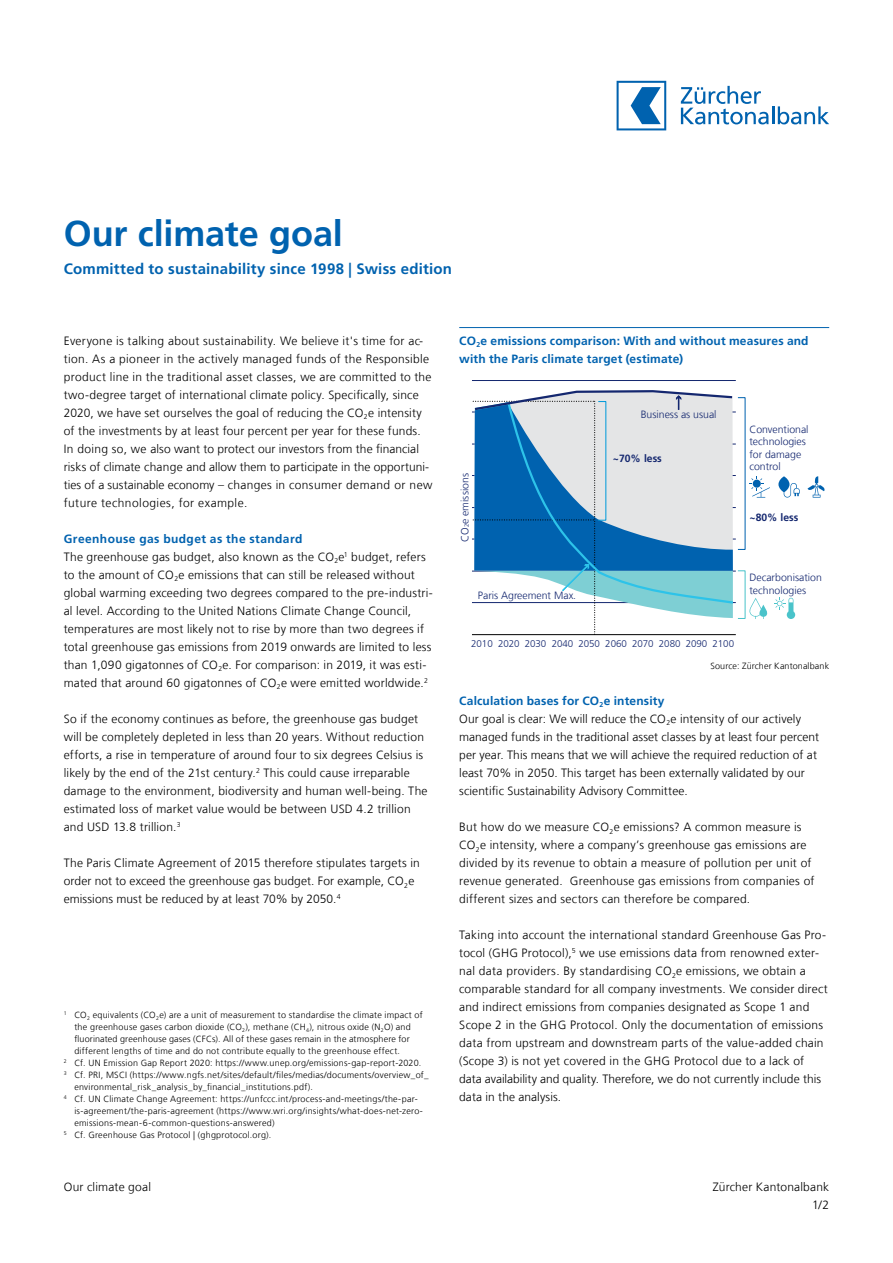
<style>
.page{position:relative;width:893px;height:1263px;background:#fff}
.page>*{position:absolute;margin:0;border:0;box-sizing:border-box;transform-origin:0 0}
.t1{font:700 36px "Frutiger For ZKB";letter-spacing:-.005em;color:#0062af}
.t2{font:700 15px "Frutiger For ZKB";letter-spacing:.015em;color:#0062af}
.t3{font:300 12px/18px "Frutiger For ZKB";letter-spacing:.015em;color:#000}
.t4{font:700 12px/18px "Frutiger For ZKB";letter-spacing:.01em;color:#0062af}
.t5{font:300 10.5px/12.6px "Frutiger For ZKB";color:#14276f}
.t6{font:700 10.5px "Frutiger For ZKB";color:#14276f}
.t7{font:300 9.75px "Frutiger For ZKB";letter-spacing:-.005em;color:#14276f}
.t8{font:300 9px "Frutiger For ZKB";letter-spacing:.025em;color:#000}
.s1{font-weight:700;color:#0062af}
.s2{font-size:6.15px}
</style>
<div class="page">
<svg style="left:617px;top:81px;width:49px;height:49px"></svg>
<svg style="left:681px;top:86px;width:148px;height:38px"></svg>
<hr style="left:459px;top:327px;width:370px;height:1px;background:#0062af">
<hr style="left:472px;top:634px;width:264px;height:1px;background:#000">
<hr style="left:472px;top:602px;width:264px;height:1px;background:#14276f">
<hr style="left:472px;top:571px;width:264px;height:1px;background:#14276f">
<hr style="left:472px;top:539px;width:264px;height:1px;background:#14276f">
<hr style="left:472px;top:507px;width:264px;height:1px;background:#14276f">
<hr style="left:472px;top:475px;width:264px;height:1px;background:#14276f">
<hr style="left:472px;top:444px;width:264px;height:1px;background:#14276f">
<hr style="left:472px;top:412px;width:264px;height:1px;background:#14276f">
<hr style="left:472px;top:380px;width:264px;height:1px;background:#14276f">
<svg style="left:473px;top:390px;width:260px;height:246px"></svg>
<svg style="left:807px;top:476px;width:18px;height:22px"></svg>
<svg style="left:749px;top:598px;width:19px;height:21px"></svg>
<svg style="left:778px;top:476px;width:22px;height:21px"></svg>
<svg style="left:749px;top:476px;width:21px;height:22px"></svg>
<svg style="left:774px;top:598px;width:21px;height:21px"></svg>
<h1 class="t1" style="left:64px;top:213px;width:281px">Our climate goal</h1>
<p class="t2" style="left:64px;top:260px;width:390px">Committed to sustainability since 1998 | Swiss edition</p>
<p class="t3" style="left:64px;top:332px;width:370px">Everyone is talking about sustainability. We believe it's time for ac&shy;tion. As a pioneer in the actively managed funds of the Responsible product line in the traditional asset classes, we are committed to the two-degree target of international climate policy. Specifically, since 2020, we have set ourselves the goal of reducing the CO<sub>2</sub>e intensity of the investments by at least four percent per year for these funds.<br>In doing so, we also want to protect our investors from the financial risks of climate change and allow them to participate in the opportuni&shy;ties of a sustainable economy – changes in consumer demand or new future technologies, for example.</p>
<p class="t3" style="left:64px;top:530px;width:371px"><span class="s1">Greenhouse gas budget as the standard<br></span>The greenhouse gas budget, also known as the CO<sub>2</sub>e<sup>1</sup> budget, refers to the amount of CO<sub>2</sub>e emissions that can still be released without global warming exceeding two degrees compared to the pre-industri&shy;al level. According to the United Nations Climate Change Council, temperatures are most likely not to rise by more than two degrees if total greenhouse gas emissions from 2019 onwards are limited to less than 1,090 gigatonnes of CO<sub>2</sub>e. For comparison: in 2019, it was esti&shy;mated that around 60 gigatonnes of CO<sub>2</sub>e were emitted worldwide.<sup>2</sup></p>
<p class="t3" style="left:64px;top:710px;width:365px">So if the economy continues as before, the greenhouse gas budget will be completely depleted in less than 20 years. Without reduction efforts, a rise in temperature of around four to six degrees Celsius is likely by the end of the 21st century.<sup>2</sup> This could cause irreparable damage to the environment, biodiversity and human well-being. The estimated loss of market value would be between USD 4.2 trillion and USD 13.8 trillion.<sup>3</sup></p>
<p class="t3" style="left:64px;top:854px;width:357px">The Paris Climate Agreement of 2015 therefore stipulates targets in order not to exceed the greenhouse gas budget. For example, CO<sub>2</sub>e emissions must be reduced by at least 70% by 2050.<sup>4</sup></p>
<p class="t8" style="left:64px;top:1010px;width:361px"><sup>1</sup> CO<sub>2</sub> equivalents (CO<sub>2</sub>e) are a unit of measurement to standardise the climate impact of</p>
<p class="t8" style="left:74px;top:1022px;width:338px">the greenhouse gases carbon dioxide (CO<sub>2</sub>), methane (CH<sub>4</sub>), nitrous oxide (N<sub>2</sub>O) and</p>
<p class="t8" style="left:74px;top:1034px;width:337px">fluorinated greenhouse gases (CFCs). All of these gases remain in the atmosphere for</p>
<p class="t8" style="left:74px;top:1046px;width:327px">different lengths of time and do not contribute equally to the greenhouse effect.</p>
<p class="t8" style="left:64px;top:1058px;width:359px"><sup>2</sup> Cf. UN Emission Gap Report 2020: https://www.unep.org/emissions-gap-report-2020.</p>
<p class="t8" style="left:64px;top:1070px;width:366px"><sup>3</sup> Cf. PRI, MSCI (https://www.ngfs.net/sites/default/files/medias/documents/overview_of_</p>
<p class="t8" style="left:74px;top:1082px;width:240px">environmental_risk_analysis_by_financial_institutions.pdf).</p>
<p class="t8" style="left:64px;top:1094px;width:355px"><sup>4</sup> Cf. UN Climate Change Agreement: https://unfccc.int/process-and-meetings/the-par-</p>
<p class="t8" style="left:74px;top:1106px;width:350px">is-agreement/the-paris-agreement (https://www.wri.org/insights/what-does-net-zero-</p>
<p class="t8" style="left:74px;top:1118px;width:202px">emissions-mean-6-common-questions-answered)</p>
<p class="t8" style="left:64px;top:1130px;width:209px"><sup>5</sup> Cf. Greenhouse Gas Protocol | (ghgprotocol.org).</p>
<p class="t4" style="left:459px;top:332px;width:351px">CO<sub>2</sub>e emissions comparison: With and without measures and with the Paris climate target (estimate)</p>
<p class="t5" style="left:641px;top:408px;width:77px">Business as usual</p>
<p class="t5" style="left:458px;top:542px;width:70px;rotate:-90deg">CO<span class="s2">2</span>e emissions</p>
<p class="t5" style="left:478px;top:589px;width:100px">Paris Agreement Max.</p>
<p class="t6" style="left:613px;top:452px;width:50px">~70% less</p>
<p class="t7" style="left:471px;top:638px;width:264px">2010 2020 2030 2040 2050 2060 2070 2080 2090 2100</p>
<p class="t5" style="left:749px;top:423px;width:61px">Conventional technologies for damage control</p>
<p class="t6" style="left:749px;top:511px;width:50px">~80% less</p>
<p class="t5" style="left:749px;top:571px;width:74px">Decarbonisation technologies</p>
<p class="t8" style="left:710px;top:661px;width:120px">Source: Zürcher Kantonalbank</p>
<p class="t3" style="left:459px;top:692px;width:361px"><span class="s1">Calculation bases for CO</span><sub>2</sub><span class="s1">e intensity<br></span>Our goal is clear: We will reduce the CO<sub>2</sub>e intensity of our actively managed funds in the traditional asset classes by at least four percent per year. This means that we will achieve the required reduction of at least 70% in 2050. This target has been externally validated by our scientific Sustainability Advisory Committee.</p>
<p class="t3" style="left:459px;top:818px;width:357px">But how do we measure CO<sub>2</sub>e emissions? A common measure is CO<sub>2</sub>e intensity, where a company’s greenhouse gas emissions are divided by its revenue to obtain a measure of pollution per unit of revenue generated. Greenhouse gas emissions from companies of different sizes and sectors can therefore be compared.</p>
<p class="t3" style="left:459px;top:926px;width:370px">Taking into account the international standard Greenhouse Gas Pro&shy;tocol (GHG Protocol),<sup>5</sup> we use emissions data from renowned exter&shy;nal data providers. By standardising CO<sub>2</sub>e emissions, we obtain a comparable standard for all company investments. We consider direct and indirect emissions from companies designated as Scope 1 and Scope 2 in the GHG Protocol. Only the documentation of emissions data from upstream and downstream parts of the value-added chain (Scope 3) is not yet covered in the GHG Protocol due to a lack of data availability and quality. Therefore, we do not currently include this data in the analysis.</p>
<p class="t3" style="left:64px;top:1178px;width:89px">Our climate goal</p>
<p class="t3" style="left:713px;top:1178px;width:118px;text-align:right">Zürcher Kantonalbank<br>1/2</p>
</div>
